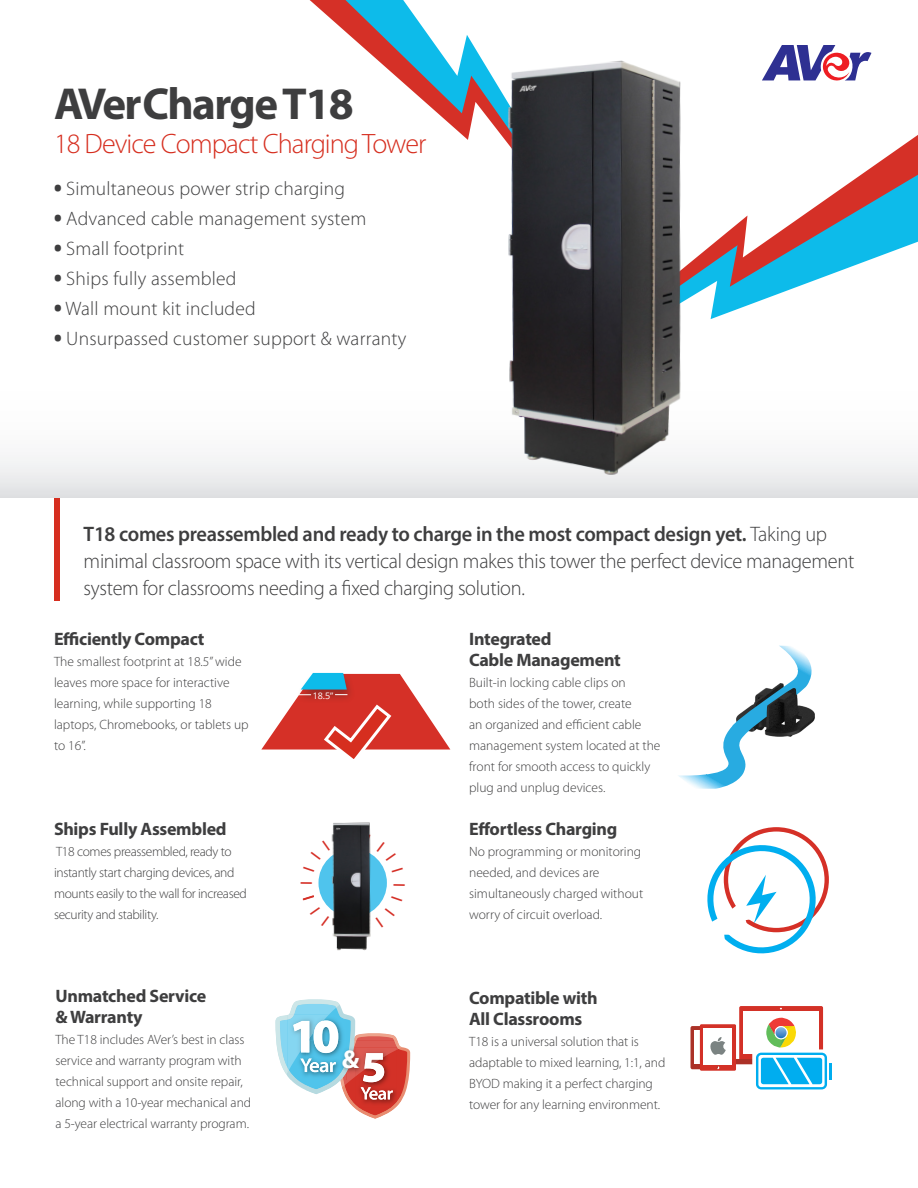
<style>
.page{position:relative;width:918px;height:1188px;background:#fff}
.page>*{position:absolute;margin:0;border:0;box-sizing:border-box;transform-origin:0 0}
.t1{font:700 45px "Myriad Pro";letter-spacing:-.035em;color:#3e3e3f}
.t2{font:300 28.2px "Myriad Pro";letter-spacing:-.035em;color:#d62e1f}
.t3{font:700 25.8px "Myriad Pro";color:#fff}
.t4{font:300 21px/27px "Myriad Pro";letter-spacing:-.015em;color:#3e3e3f}
.t5{font:300 19.5px "Myriad Pro";letter-spacing:.01em;color:#3e3e3f}
.t6{font:700 18px/21px "Myriad Pro";letter-spacing:-.015em;color:#3e3e3f}
.t7{font:300 13.5px/21px "Myriad Pro";letter-spacing:-.005em;color:#3e3e3f}
.t8{font:300 13.5px/21px "Myriad Pro";letter-spacing:-.025em;color:#3e3e3f}
.t9{font:9px "Open Sans";color:#fff}
.s1{font-family:"Open Sans";font-weight:800}
.s2{font-weight:600}
</style>
<div class="page">
<svg style="left:0;top:457px;width:918px;height:41px"></svg>
<svg style="left:861px;top:135px;width:57px;height:40px"></svg>
<svg style="left:755px;top:175px;width:163px;height:128px"></svg>
<svg style="left:328px;top:0;width:138px;height:138px"></svg>
<img style="left:466px;top:35px;width:289px;height:463px">
<svg style="left:678px;top:646px;width:137px;height:143px"></svg>
<svg style="left:275px;top:999px;width:136px;height:120px"></svg>
<svg style="left:707px;top:834px;width:120px;height:120px"></svg>
<div style="left:296px;top:672px;width:60px;height:32px;background:#f6fcfd"></div>
<img style="left:318px;top:822px;width:69px;height:129px">
<svg style="left:691px;top:1006px;width:142px;height:83px"></svg>
<svg style="left:762px;top:45px;width:109px;height:36px"></svg>
<div style="left:54px;top:498px;width:5px;height:102px;background:#d62e1f"></div>
<svg style="left:261px;top:673px;width:189px;height:86px"></svg>
<svg style="left:318px;top:907px;width:11px;height:19px"></svg>
<svg style="left:303px;top:895px;width:11px;height:5px"></svg>
<svg style="left:318px;top:841px;width:12px;height:19px"></svg>
<svg style="left:365px;top:834px;width:6px;height:11px"></svg>
<svg style="left:377px;top:842px;width:10px;height:19px"></svg>
<svg style="left:376px;top:908px;width:11px;height:19px"></svg>
<h1 class="t1" style="left:54px;top:74px;width:301px">AVerCharge T18</h1>
<h2 class="t2" style="left:54px;top:127px;width:374px">18 Device Compact Charging Tower</h2>
<h3 class="t5" style="left:54px;top:176px;width:293px"><span class="s1">•</span> Simultaneous power strip charging</h3>
<h3 class="t5" style="left:54px;top:206px;width:314px"><span class="s1">•</span> Advanced cable management system</h3>
<h3 class="t5" style="left:54px;top:236px;width:132px"><span class="s1">•</span> Small footprint</h3>
<h3 class="t5" style="left:54px;top:266px;width:184px"><span class="s1">•</span> Ships fully assembled</h3>
<h3 class="t5" style="left:54px;top:296px;width:203px"><span class="s1">•</span> Wall mount kit included</h3>
<h3 class="t5" style="left:54px;top:326px;width:354px"><span class="s1">•</span> Unsurpassed customer support &amp; warranty</h3>
<p class="t4" style="left:84px;top:520px;width:772px"><span class="s2">T18 comes preassembled and ready to charge in the most compact design yet.</span> Taking up minimal classroom space with its vertical design makes this tower the perfect device management system for classrooms needing a fixed charging solution.</p>
<h3 class="t6" style="left:54px;top:628px;width:152px">Efficiently Compact</h3>
<p class="t7" style="left:54px;top:651px;width:196px">The smallest footprint at 18.5” wide leaves more space for interactive learning, while supporting 18 laptops, Chromebooks, or tablets up to 16”.</p>
<h3 class="t6" style="left:54px;top:818px;width:174px">Ships Fully Assembled</h3>
<p class="t8" style="left:54px;top:841px;width:194px">T18 comes preassembled, ready to instantly start charging devices, and mounts easily to the wall for increased security and stability.</p>
<h3 class="t6" style="left:56px;top:985px;width:152px">Unmatched Service &amp; Warranty</h3>
<p class="t7" style="left:56px;top:1029px;width:197px">The T18 includes AVer’s best in class service and warranty program with technical support and onsite repair, along with a 10-year mechanical and a 5-year electrical warranty program.</p>
<p class="t9" style="left:313px;top:690px;width:22px">18.5”</p>
<h3 class="t3" style="left:342px;top:1042px;width:19px">&amp;</h3>
<h3 class="t6" style="left:469px;top:628px;width:153px">Integrated<br>Cable Management</h3>
<p class="t7" style="left:469px;top:672px;width:193px">Built-in locking cable clips on<br>both sides of the tower, create<br>an organized and efficient cable management system located at the front for smooth access to quickly plug and unplug devices.</p>
<h3 class="t6" style="left:469px;top:818px;width:150px">Effortless Charging</h3>
<p class="t7" style="left:469px;top:841px;width:176px">No programming or monitoring needed, and devices are simultaneously charged without worry of circuit overload.</p>
<h3 class="t6" style="left:469px;top:987px;width:130px">Compatible with<br>All Classrooms</h3>
<p class="t7" style="left:469px;top:1031px;width:198px">T18 is a universal solution that is adaptable to mixed learning, 1:1, and BYOD making it a perfect charging tower for any learning environment.</p>
</div>
